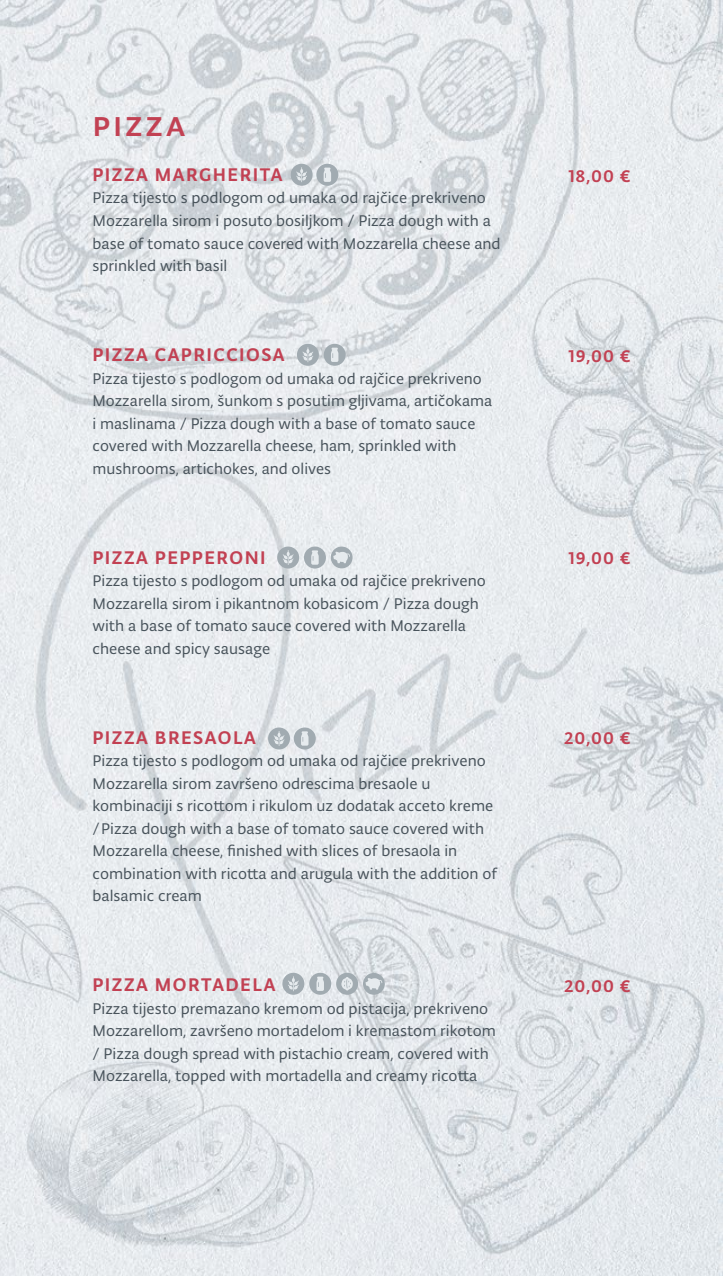
<style>
.page{position:relative;width:723px;height:1276px;background:#fff}
.page>*{position:absolute;margin:0;border:0;box-sizing:border-box;transform-origin:0 0}
.t1{font:37.5px "Typonine Sans Pro Text";letter-spacing:.075em;color:#c24153}
.t2{font:500 19.5px "Typonine Sans Pro";letter-spacing:.075em;color:#c24153}
.t3{font:500 18px "Typonine Sans Pro";letter-spacing:.05em;color:#c24153}
.t4{font:16.5px/22.5px "Typonine Sans Pro Normal";color:#48535b}
</style>
<div class="page">
<img style="left:0;top:0;width:723px;height:1276px">
<div style="left:316px;top:164px;width:22px;height:22px;background:#a1abb1;border-radius:50%"></div>
<svg style="left:324px;top:168px;width:7px;height:14px"></svg>
<div style="left:291px;top:164px;width:22px;height:22px;background:#a1abb1;border-radius:50%"></div>
<svg style="left:296px;top:167px;width:11px;height:15px"></svg>
<div style="left:294px;top:727px;width:22px;height:22px;background:#a1abb1;border-radius:50%"></div>
<svg style="left:301px;top:731px;width:7px;height:14px"></svg>
<div style="left:268px;top:727px;width:22px;height:22px;background:#a1abb1;border-radius:50%"></div>
<svg style="left:274px;top:731px;width:10px;height:15px"></svg>
<div style="left:324px;top:344px;width:22px;height:22px;background:#a1abb1;border-radius:50%"></div>
<svg style="left:331px;top:348px;width:7px;height:14px"></svg>
<div style="left:297px;top:344px;width:22px;height:22px;background:#a1abb1;border-radius:50%"></div>
<svg style="left:302px;top:347px;width:11px;height:15px"></svg>
<div style="left:336px;top:972px;width:22px;height:22px;background:#a1abb1;border-radius:50%"></div>
<svg style="left:341px;top:977px;width:12px;height:13px"></svg>
<div style="left:309px;top:972px;width:22px;height:22px;background:#a1abb1;border-radius:50%"></div>
<svg style="left:316px;top:976px;width:8px;height:15px"></svg>
<div style="left:282px;top:972px;width:22px;height:22px;background:#a1abb1;border-radius:50%"></div>
<svg style="left:288px;top:976px;width:11px;height:15px"></svg>
<div style="left:363px;top:973px;width:22px;height:21px;background:#a1abb1;border-radius:50%"></div>
<svg style="left:365px;top:978px;width:17px;height:11px"></svg>
<div style="left:304px;top:546px;width:22px;height:22px;background:#a1abb1;border-radius:50%"></div>
<svg style="left:311px;top:550px;width:8px;height:15px"></svg>
<div style="left:277px;top:546px;width:22px;height:22px;background:#a1abb1;border-radius:50%"></div>
<svg style="left:283px;top:550px;width:11px;height:15px"></svg>
<div style="left:331px;top:546px;width:22px;height:22px;background:#a1abb1;border-radius:50%"></div>
<svg style="left:333px;top:551px;width:17px;height:12px"></svg>
<h1 class="t1" style="left:93px;top:101px;width:94px">pizza</h1>
<p class="t2" style="left:93px;top:163px;width:192px">PIZZA MARGHERITA</p>
<p class="t4" style="left:93px;top:187px;width:410px">Pizza tijesto s podlogom od umaka od rajčice prekriveno Mozzarella sirom i posuto bosiljkom / Pizza dough with a base of tomato sauce covered with Mozzarella cheese and sprinkled with basil</p>
<p class="t2" style="left:93px;top:343px;width:193px">PIZZA CAPRICCIOSA</p>
<p class="t4" style="left:93px;top:367px;width:401px">Pizza tijesto s podlogom od umaka od rajčice prekriveno Mozzarella sirom, šunkom s posutim gljivama, artičokama i maslinama / Pizza dough with a base of tomato sauce covered with Mozzarella cheese, ham, sprinkled with mushrooms, artichokes, and olives</p>
<p class="t2" style="left:93px;top:545px;width:175px">PIZZA PEPPERONI</p>
<p class="t4" style="left:93px;top:569px;width:395px">Pizza tijesto s podlogom od umaka od rajčice prekriveno Mozzarella sirom i pikantnom kobasicom / Pizza dough with a base of tomato sauce covered with Mozzarella cheese and spicy sausage</p>
<p class="t2" style="left:93px;top:725px;width:165px">PIZZA BRESAOLA</p>
<p class="t4" style="left:93px;top:749px;width:406px">Pizza tijesto s podlogom od umaka od rajčice prekriveno Mozzarella sirom završeno odrescima bresaole u kombinaciji s ricottom i rikulom uz dodatak acceto kreme / Pizza dough with a base of tomato sauce covered with Mozzarella cheese, finished with slices of bresaola in combination with ricotta and arugula with the addition of balsamic cream</p>
<p class="t2" style="left:93px;top:973px;width:184px">PIZZA MORTADELA</p>
<p class="t4" style="left:93px;top:997px;width:405px">Pizza tijesto premazano kremom od pistacija, prekriveno Mozzarellom, završeno mortadelom i kremastom rikotom / Pizza dough spread with pistachio cream, covered with Mozzarella, topped with mortadella and creamy ricotta</p>
<p class="t3" style="left:568px;top:165px;width:64px">18,00 €</p>
<p class="t3" style="left:568px;top:345px;width:64px">19,00 €</p>
<p class="t3" style="left:568px;top:547px;width:64px">19,00 €</p>
<p class="t3" style="left:564px;top:727px;width:68px">20,00 €</p>
<p class="t3" style="left:564px;top:975px;width:68px">20,00 €</p>
</div>
